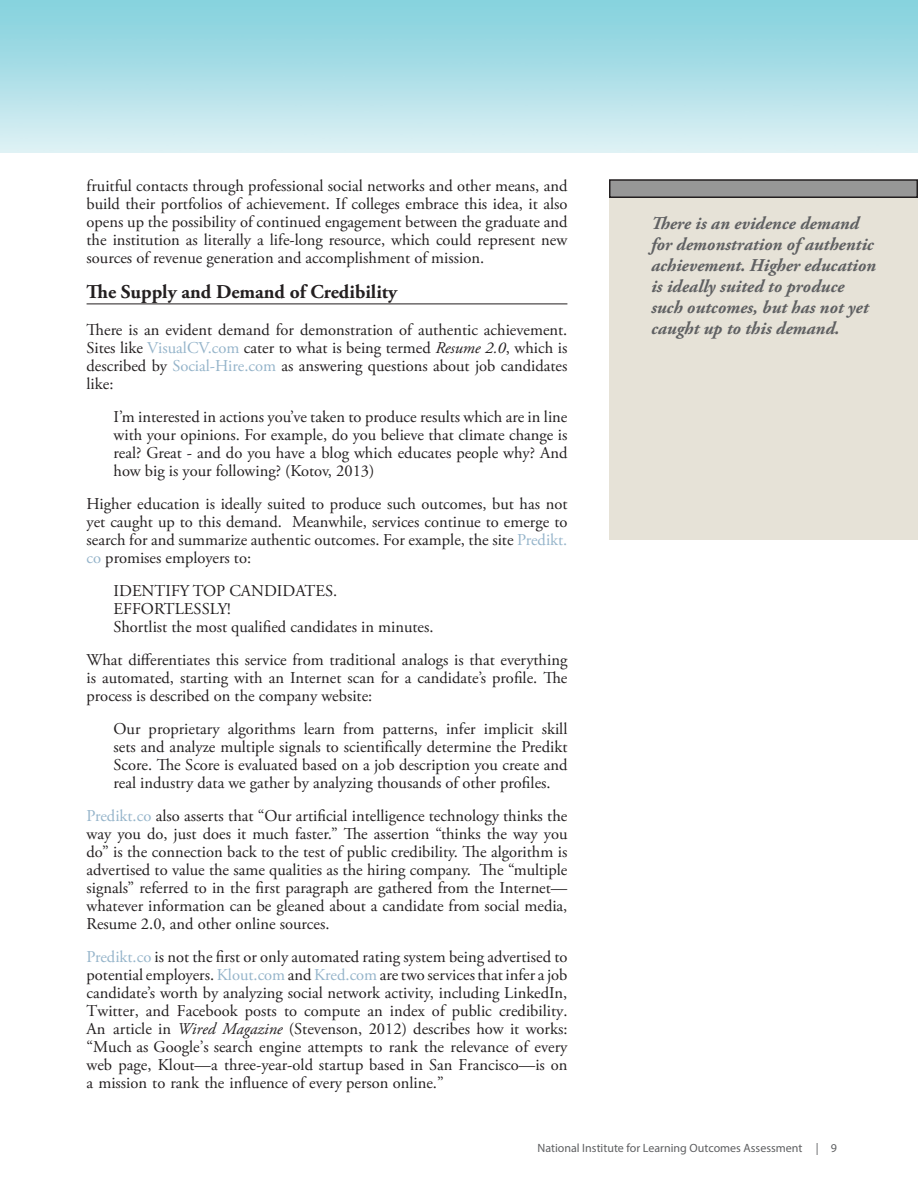
<style>
.page{position:relative;width:918px;height:1188px;background:#fff}
.page>*{position:absolute;margin:0;border:0;box-sizing:border-box;transform-origin:0 0}
.Paragraph_Heading{font:700 19.5px "Adobe Garamond Pro";color:#231f20}
.quote{font:italic 700 18px/21px "Adobe Garamond Pro";color:#5f6062}
.Paragraph{font:16.5px/18px "Adobe Garamond Pro";color:#231f20;text-align:justify}
.t1{font:12px "Myriad Pro";color:#5f6062}
.s1{color:#95b4ca}
.s2{font-style:italic}
</style>
<div class="page">
<div style="left:609px;top:198px;width:309px;height:342px;background:#e6e2d7"></div>
<div style="left:610px;top:180px;width:307px;height:17px;background:#979797"></div>
<div style="left:609px;top:179px;width:309px;height:19px;border:2px solid #231f20"></div>
<hr style="left:87px;top:304px;width:480px;height:1px;background:#231f20">
<p class="Paragraph" style="left:87px;top:178px;width:482px">fruitful contacts through professional social networks and other means, and build their portfolios of achievement. If colleges embrace this idea, it also opens up the possibility of continued engagement between the graduate and the institution as literally a life-long resource, which could represent new sources of revenue generation and accomplishment of mission.</p>
<p class="Paragraph_Heading" style="left:87px;top:280px;width:312px">The Supply and Demand of Credibility</p>
<p class="Paragraph" style="left:87px;top:322px;width:482px">There is an evident demand for demonstration of authentic achievement.<br>Sites like <span class="s1">VisualCV.com</span> cater to what is being termed <span class="s2">Resume 2.0</span>, which is described by <span class="s1">Social-Hire.com</span> as answering questions about job candidates like:</p>
<p class="Paragraph" style="left:114px;top:409px;width:455px">I’m interested in actions you’ve taken to produce results which are in line with your opinions. For example, do you believe that climate change is real? Great - and do you have a blog which educates people why? And how big is your following? (Kotov, 2013)</p>
<p class="Paragraph" style="left:87px;top:496px;width:482px">Higher education is ideally suited to produce such outcomes, but has not yet caught up to this demand. Meanwhile, services continue to emerge to search for and summarize authentic outcomes. For example, the site <span class="s1">Predikt. co</span> promises employers to:</p>
<p class="Paragraph" style="left:114px;top:583px;width:322px;text-align:left">IDENTIFY TOP CANDIDATES.<br>EFFORTLESSLY!<br>Shortlist the most qualified candidates in minutes.</p>
<p class="Paragraph" style="left:87px;top:652px;width:482px">What differentiates this service from traditional analogs is that everything is automated, starting with an Internet scan for a candidate’s profile. The process is described on the company website:</p>
<p class="Paragraph" style="left:114px;top:721px;width:455px">Our proprietary algorithms learn from patterns, infer implicit skill sets and analyze multiple signals to scientifically determine the Predikt Score. The Score is evaluated based on a job description you create and real industry data we gather by analyzing thousands of other profiles.</p>
<p class="Paragraph" style="left:87px;top:808px;width:482px"><span class="s1">Predikt.co</span> also asserts that “Our artificial intelligence technology thinks the way you do, just does it much faster.” The assertion “thinks the way you do” is the connection back to the test of public credibility. The algorithm is advertised to value the same qualities as the hiring company. The “multiple signals” referred to in the first paragraph are gathered from the Internet— whatever information can be gleaned about a candidate from social media, Resume 2.0, and other online sources.</p>
<p class="Paragraph" style="left:87px;top:949px;width:482px"><span class="s1">Predikt.co</span> is not the first or only automated rating system being advertised to potential employers. <span class="s1">Klout.com</span> and <span class="s1">Kred.com</span> are two services that infer a job candidate’s worth by analyzing social network activity, including LinkedIn, Twitter, and Facebook posts to compute an index of public credibility.<br>An article in <span class="s2">Wired Magazine</span> (Stevenson, 2012) describes how it works: “Much as Google’s search engine attempts to rank the relevance of every web page, Klout—a three-year-old startup based in San Francisco—is on a mission to rank the influence of every person online.”</p>
<p class="quote" style="left:651px;top:213px;width:226px">There is an evidence demand for demonstration of authentic achievement. Higher education is ideally suited to produce such outcomes, but has not yet caught up to this demand.</p>
<p class="t1" style="left:537px;top:1140px;width:301px">National Institute for Learning Outcomes Assessment | 9</p>
</div>
